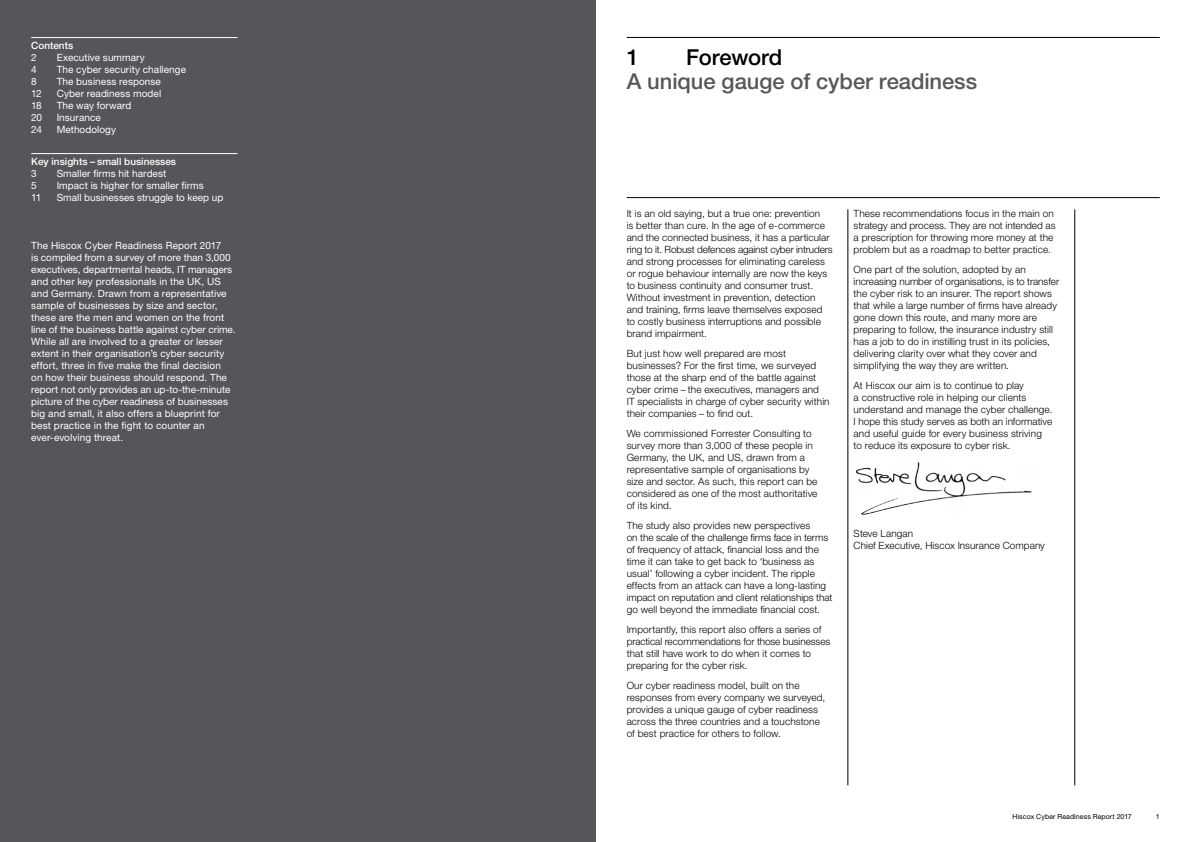
<style>
.page{position:relative;width:1191px;height:842px;background:#fff}
.page>*{position:absolute;margin:0;border:0;box-sizing:border-box;transform-origin:0 0}
.t1{font:500 22px "Helvetica Neue LT Std";letter-spacing:-.005em;color:#58585c}
.t2{font:500 22px "Helvetica Neue LT Std";letter-spacing:-.005em;color:#000}
.t3{font:300 10px/12px "Helvetica Neue LT Std";letter-spacing:.01em;color:#000}
.t4{font:10px/12px "Helvetica Neue LT Std";letter-spacing:.005em;color:#fff}
.t5{font:500 10px "Helvetica Neue LT Std";color:#fff}
.t6{font:7px "Helvetica Neue LT Std";letter-spacing:.015em;color:#000}
</style>
<div class="page">
<div style="left:0;top:0;width:595px;height:842px;background:#55565a"></div>
<hr style="left:626px;top:37px;width:533px;height:1px;background:#000">
<hr style="left:847px;top:209px;width:1px;height:576px;background:#000">
<hr style="left:1074px;top:209px;width:1px;height:576px;background:#000">
<hr style="left:626px;top:197px;width:533px;height:1px;background:#000">
<img style="left:855px;top:462px;width:177px;height:53px">
<hr style="left:31px;top:37px;width:206px;height:1px;background:#fff">
<hr style="left:31px;top:153px;width:206px;height:1px;background:#fff">
<p class="t5" style="left:31px;top:40px;width:44px">Contents</p>
<p class="t4" style="left:31px;top:52px;width:7px">2</p>
<p class="t4" style="left:57px;top:52px;width:90px">Executive summary</p>
<p class="t4" style="left:31px;top:64px;width:7px">4</p>
<p class="t4" style="left:57px;top:64px;width:131px">The cyber security challenge</p>
<p class="t4" style="left:31px;top:76px;width:7px">8</p>
<p class="t4" style="left:57px;top:76px;width:106px">The business response</p>
<p class="t4" style="left:31px;top:88px;width:12px">12</p>
<p class="t4" style="left:57px;top:88px;width:106px">Cyber readiness model</p>
<p class="t4" style="left:31px;top:100px;width:12px">18</p>
<p class="t4" style="left:57px;top:100px;width:76px">The way forward</p>
<p class="t4" style="left:31px;top:112px;width:13px">20</p>
<p class="t4" style="left:57px;top:112px;width:46px">Insurance</p>
<p class="t4" style="left:31px;top:124px;width:12px">24</p>
<p class="t4" style="left:57px;top:124px;width:61px">Methodology</p>
<p class="t5" style="left:31px;top:156px;width:146px">Key insights – small businesses</p>
<p class="t4" style="left:31px;top:168px;width:7px">3</p>
<p class="t4" style="left:57px;top:168px;width:111px">Smaller firms hit hardest</p>
<p class="t4" style="left:31px;top:180px;width:7px">5</p>
<p class="t4" style="left:57px;top:180px;width:149px">Impact is higher for smaller firms</p>
<p class="t4" style="left:31px;top:192px;width:12px">11</p>
<p class="t4" style="left:57px;top:192px;width:168px">Small businesses struggle to keep up</p>
<p class="t4" style="left:31px;top:240px;width:206px">The Hiscox Cyber Readiness Report 2017<br>is compiled from a survey of more than 3,000 executives, departmental heads, IT managers and other key professionals in the UK, US and Germany. Drawn from a representative sample of businesses by size and sector, these are the men and women on the front line of the business battle against cyber crime.<br>While all are involved to a greater or lesser extent in their organisation’s cyber security effort, three in five make the final decision<br>on how their business should respond. The report not only provides an up-to-the-minute picture of the cyber readiness of businesses big and small, it also offers a blueprint for best practice in the fight to counter an ever-evolving threat.</p>
<h1 class="t2" style="left:626px;top:44px;width:14px">1</h1>
<h1 class="t2" style="left:686px;top:44px;width:98px">Foreword</h1>
<h1 class="t1" style="left:626px;top:68px;width:352px">A unique gauge of cyber readiness</h1>
<p class="t3" style="left:626px;top:208px;width:207px">It is an old saying, but a true one: prevention<br>is better than cure. In the age of e-commerce and the connected business, it has a particular ring to it. Robust defences against cyber intruders and strong processes for eliminating careless or rogue behaviour internally are now the keys to business continuity and consumer trust.<br>Without investment in prevention, detection and training, firms leave themselves exposed to costly business interruptions and possible brand impairment.</p>
<p class="t3" style="left:626px;top:348px;width:204px">But just how well prepared are most businesses? For the first time, we surveyed those at the sharp end of the battle against cyber crime – the executives, managers and<br>IT specialists in charge of cyber security within their companies – to find out.</p>
<p class="t3" style="left:626px;top:428px;width:192px">We commissioned Forrester Consulting to survey more than 3,000 of these people in Germany, the UK, and US, drawn from a representative sample of organisations by size and sector. As such, this report can be considered as one of the most authoritative of its kind.</p>
<p class="t3" style="left:626px;top:520px;width:207px">The study also provides new perspectives<br>on the scale of the challenge firms face in terms of frequency of attack, financial loss and the time it can take to get back to ‘business as usual’ following a cyber incident. The ripple effects from an attack can have a long-lasting impact on reputation and client relationships that go well beyond the immediate financial cost.</p>
<p class="t3" style="left:626px;top:624px;width:205px">Importantly, this report also offers a series of practical recommendations for those businesses that still have work to do when it comes to preparing for the cyber risk.</p>
<p class="t3" style="left:626px;top:680px;width:200px">Our cyber readiness model, built on the responses from every company we surveyed, provides a unique gauge of cyber readiness across the three countries and a touchstone of best practice for others to follow.</p>
<p class="t3" style="left:853px;top:208px;width:203px">These recommendations focus in the main on strategy and process. They are not intended as a prescription for throwing more money at the problem but as a roadmap to better practice.</p>
<p class="t3" style="left:853px;top:264px;width:207px">One part of the solution, adopted by an increasing number of organisations, is to transfer the cyber risk to an insurer. The report shows that while a large number of firms have already gone down this route, and many more are preparing to follow, the insurance industry still has a job to do in instilling trust in its policies, delivering clarity over what they cover and simplifying the way they are written.</p>
<p class="t3" style="left:853px;top:380px;width:200px">At Hiscox our aim is to continue to play<br>a constructive role in helping our clients understand and manage the cyber challenge.<br>I hope this study serves as both an informative and useful guide for every business striving to reduce its exposure to cyber risk.</p>
<p class="t3" style="left:853px;top:528px;width:193px">Steve Langan<br>Chief Executive, Hiscox Insurance Company</p>
<p class="t6" style="left:1012px;top:812px;width:121px">Hiscox Cyber Readiness Report 2017</p>
<p class="t6" style="left:1155px;top:812px;width:5px">1</p>
</div>
